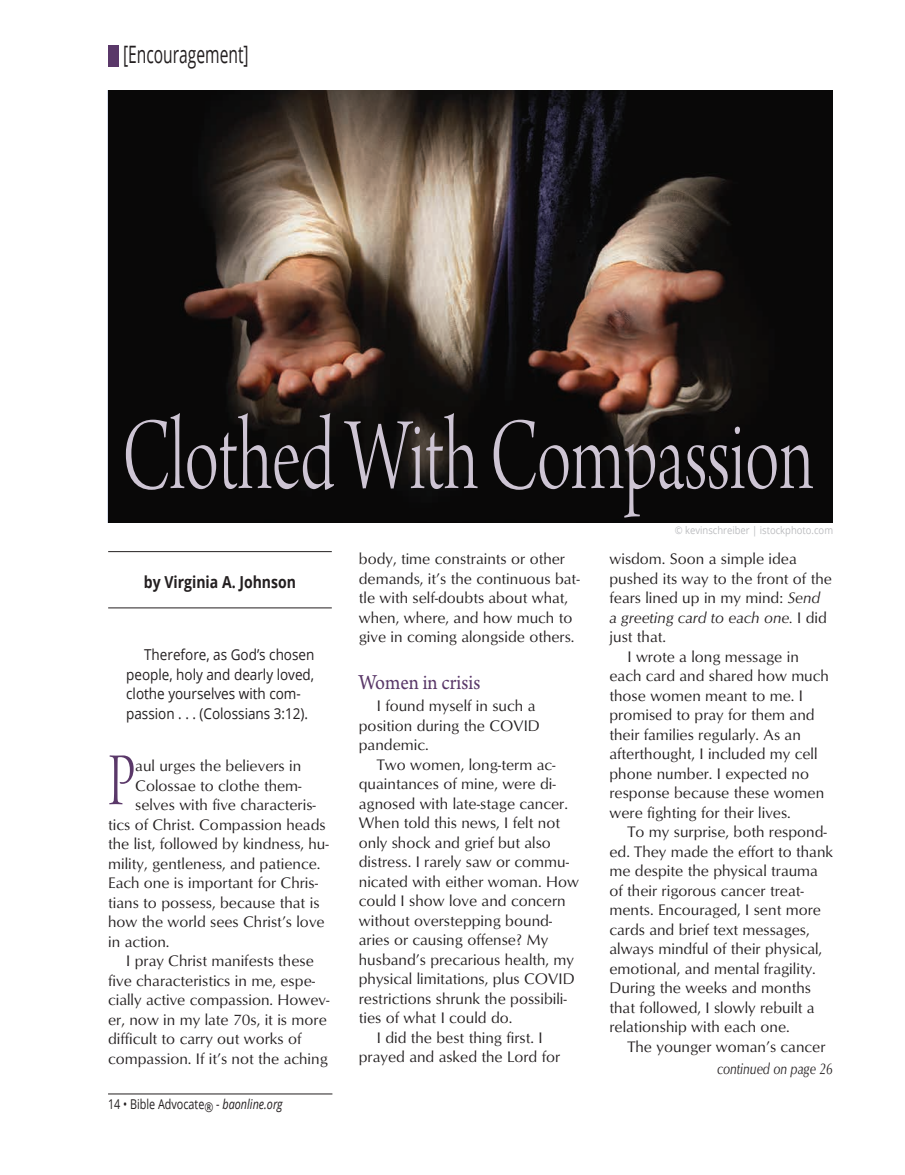
<style>
.page{position:relative;width:905px;height:1175px;background:#fff}
.page>*{position:absolute;margin:0;border:0;box-sizing:border-box;transform-origin:0 0}
.Article_-_Title_-_Arno_Pro{font:108px "Arno Pro Light Display";letter-spacing:-.005em;color:#cec5d4;scale:.7 1}
.Article_-_Main_text_10_5x13{font:79.05px "Arno Pro Light Display";color:#5a3869;scale:.7 1}
.Article_-_Header{font:24px "Open Sans";color:#231f20;scale:.65 1}
.Article_-_Subhead{font:22.5px "Arno Pro";color:#5a3869;scale:.9 1}
.Article_-_Tagline{font:700 16.5px "Open Sans";color:#231f20;scale:.85 1}
.Article_-_Main_text_10_5x13-2{font:15.75px/19.5px "Optimum";color:#231f20}
.Article_-_Title_-_Arno_Pro-2{font:italic 15.75px "Optimum";letter-spacing:-.005em;color:#231f20;scale:.8 1}
.Article_-_Scripture{font:15px/19.5px "Open Sans";color:#231f20;scale:.9 1}
.t1{font:13.5px "Open Sans";color:#231f20;scale:.8 1}
.t2{font:10.5px "Open Sans";color:#bcbdc0;scale:.9 1}
.s1{font-style:italic}
</style>
<div class="page">
<hr style="left:108px;top:1093px;width:224px;height:1px;background:#231f20">
<hr style="left:108px;top:551px;width:224px;height:1px;background:#231f20">
<hr style="left:108px;top:607px;width:224px;height:1px;background:#231f20">
<img style="left:108px;top:90px;width:725px;height:432px">
<div style="left:108px;top:45px;width:11px;height:21px;background:#5a3869"></div>
<p class="Article_-_Header" style="left:123px;top:38px;width:195px">[Encouragement]</p>
<p class="Article_-_Title_-_Arno_Pro" style="left:122px;top:397px;width:989px">Clothed With Compassion</p>
<p class="Article_-_Tagline" style="left:144px;top:570px;width:180px">by Virginia A. Johnson</p>
<p class="Article_-_Scripture" style="left:126px;top:644px;width:211px;text-indent:18px">Therefore, as God’s chosen people, holy and dearly loved, clothe yourselves with com&shy;passion . . . (Colossians 3:12).</p>
<p class="Article_-_Main_text_10_5x13" style="left:108px;top:737px;width:40px">P</p>
<p class="Article_-_Main_text_10_5x13-2" style="left:135px;top:755px;width:167px">aul urges the believers in</p>
<p class="Article_-_Main_text_10_5x13-2" style="left:135px;top:775px;width:168px">Colossae to clothe them-</p>
<p class="Article_-_Main_text_10_5x13-2" style="left:135px;top:794px;width:182px">selves with five characteris-</p>
<p class="Article_-_Main_text_10_5x13-2" style="left:108px;top:814px;width:219px">tics of Christ. Compassion heads</p>
<p class="Article_-_Main_text_10_5x13-2" style="left:108px;top:833px;width:222px">the list, followed by kindness, hu-</p>
<p class="Article_-_Main_text_10_5x13-2" style="left:108px;top:853px;width:214px">mility, gentleness, and patience.</p>
<p class="Article_-_Main_text_10_5x13-2" style="left:108px;top:872px;width:211px">Each one is important for Chris-</p>
<p class="Article_-_Main_text_10_5x13-2" style="left:108px;top:892px;width:213px">tians to possess, because that is</p>
<p class="Article_-_Main_text_10_5x13-2" style="left:108px;top:911px;width:218px">how the world sees Christ’s love</p>
<p class="Article_-_Main_text_10_5x13-2" style="left:108px;top:931px;width:63px">in action.</p>
<p class="Article_-_Main_text_10_5x13-2" style="left:108px;top:950px;width:223px;text-indent:18px">I pray Christ manifests these five characteristics in me, espe&shy;cially active compassion. Howev&shy;er, now in my late 70s, it is more difficult to carry out works of compassion. If it’s not the aching</p>
<p class="t1" style="left:108px;top:1094px;width:220px">14 • Bible Advocate® - <span class="s1">baonline.org</span></p>
<p class="Article_-_Main_text_10_5x13-2" style="left:359px;top:548px;width:222px">body, time constraints or other demands, it’s the continuous bat&shy;tle with self-doubts about what, when, where, and how much to give in coming alongside others.</p>
<p class="Article_-_Subhead" style="left:359px;top:669px;width:137px">Women in crisis</p>
<p class="Article_-_Main_text_10_5x13-2" style="left:359px;top:695px;width:182px;text-indent:18px">I found myself in such a position during the COVID pandemic.</p>
<p class="Article_-_Main_text_10_5x13-2" style="left:359px;top:754px;width:221px;text-indent:18px">Two women, long-term ac&shy;quaintances of mine, were di&shy;agnosed with late-stage cancer.<br>When told this news, I felt not only shock and grief but also distress. I rarely saw or commu&shy;nicated with either woman. How could I show love and concern without overstepping bound&shy;aries or causing offense? My husband’s precarious health, my physical limitations, plus COVID restrictions shrunk the possibili&shy;ties of what I could do.</p>
<p class="Article_-_Main_text_10_5x13-2" style="left:359px;top:1027px;width:203px;text-align:center">I did the best thing first. I prayed and asked the Lord for</p>
<p class="t2" style="left:674px;top:523px;width:177px">© kevinschreiber | istockphoto.com</p>
<p class="Article_-_Main_text_10_5x13-2" style="left:609px;top:548px;width:224px">wisdom. Soon a simple idea pushed its way to the front of the fears lined up in my mind: <span class="s1">Send<br>a greeting card to each one.</span> I did just that.</p>
<p class="Article_-_Main_text_10_5x13-2" style="left:609px;top:646px;width:221px;text-indent:18px">I wrote a long message in each card and shared how much those women meant to me. I promised to pray for them and their families regularly. As an afterthought, I included my cell phone number. I expected no response because these women were fighting for their lives.</p>
<p class="Article_-_Main_text_10_5x13-2" style="left:609px;top:821px;width:225px;text-indent:18px">To my surprise, both respond&shy;ed. They made the effort to thank me despite the physical trauma of their rigorous cancer treat&shy;ments. Encouraged, I sent more cards and brief text messages, always mindful of their physical, emotional, and mental fragility.<br>During the weeks and months that followed, I slowly rebuilt a relationship with each one.</p>
<p class="Article_-_Main_text_10_5x13-2" style="left:627px;top:1036px;width:199px">The younger woman’s cancer</p>
<p class="Article_-_Title_-_Arno_Pro-2" style="left:717px;top:1059px;width:146px">continued on page 26</p>
</div>
